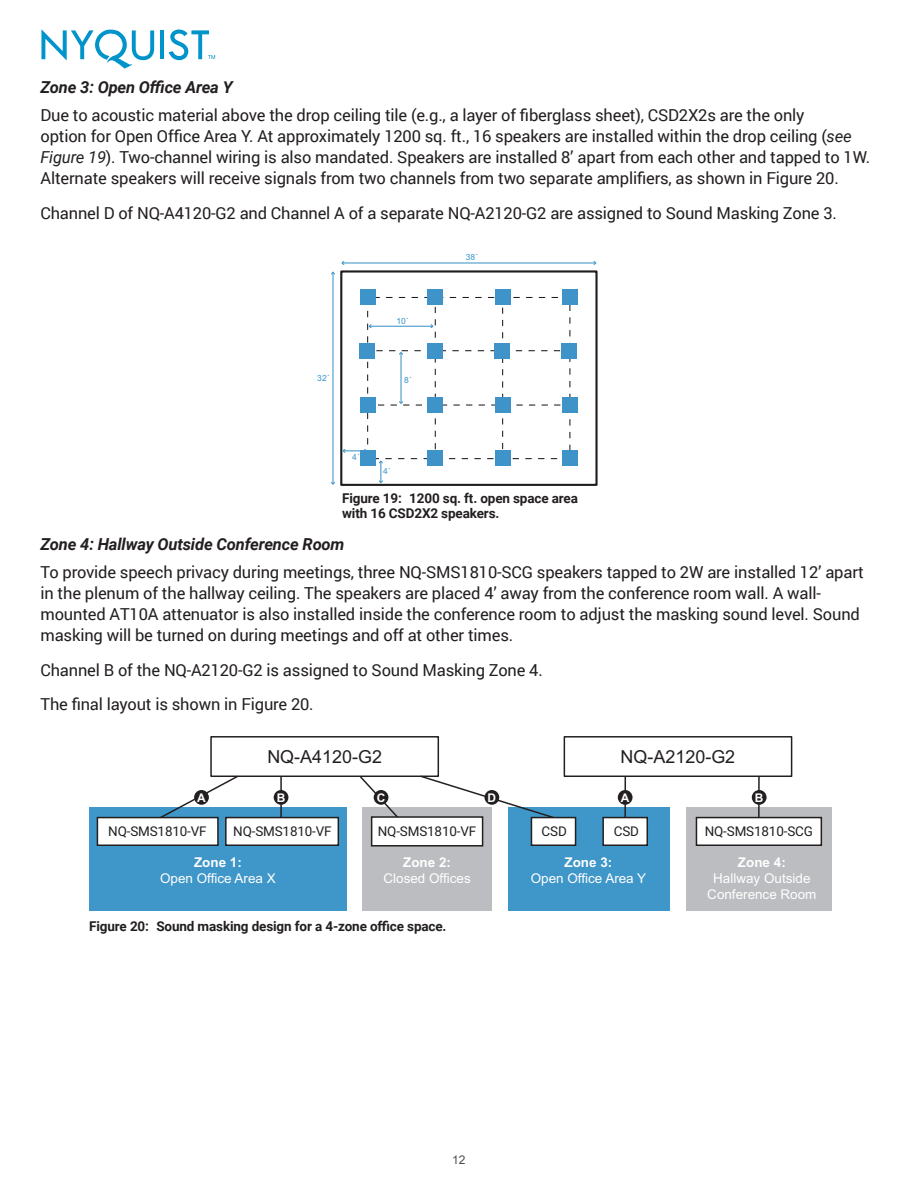
<style>
.page{position:relative;width:918px;height:1188px;background:#fff}
.page>*{position:absolute;margin:0;border:0;box-sizing:border-box;transform-origin:0 0}
.t1{font:18px "Arial";color:#231f20}
.t2{font:16.5px/21px "Roboto";letter-spacing:-.01em;color:#231f20}
.Heading_3{font:italic 700 16.5px "Roboto";letter-spacing:-.01em;color:#231f20}
.t3{font:700 13.5px/15px "Roboto";letter-spacing:-.01em;color:#231f20}
.t4{font:13.5px/16.2px "Arial";color:#fff;text-align:center}
.t5{font:13.5px "Roboto";letter-spacing:-.01em;color:#231f20}
.t6{font:700 12px "Arial";color:#fff}
.t7{font:12px "Arial";color:#4b4c4d}
.t8{font:8.55px "Arial";color:#3795cb}
.s1{font-style:italic}
.s2{font-weight:700}
</style>
<div class="page">
<hr style="left:160px;top:30px;width:4px;height:29px;background:#0094ca">
<svg style="left:41px;top:29px;width:113px;height:40px"></svg>
<svg style="left:169px;top:30px;width:46px;height:30px"></svg>
<div style="left:340px;top:270px;width:258px;height:216px;border:2px solid #211d1e"></div>
<hr style="left:332px;top:273px;width:2px;height:211px;background:#3e94c8">
<svg style="left:331px;top:271px;width:4px;height:4px"></svg>
<hr style="left:343px;top:262px;width:252px;height:2px;background:#3e94c8">
<svg style="left:593px;top:261px;width:4px;height:4px"></svg>
<svg style="left:341px;top:261px;width:4px;height:4px"></svg>
<div style="left:562px;top:398px;width:15px;height:15px;background:#3e94c8"></div>
<div style="left:562px;top:451px;width:15px;height:15px;background:#3e94c8"></div>
<div style="left:562px;top:343px;width:15px;height:15px;background:#3e94c8"></div>
<div style="left:495px;top:290px;width:15px;height:15px;background:#3e94c8"></div>
<div style="left:428px;top:290px;width:15px;height:15px;background:#3e94c8"></div>
<div style="left:562px;top:290px;width:15px;height:15px;background:#3e94c8"></div>
<div style="left:360px;top:290px;width:15px;height:15px;background:#3e94c8"></div>
<svg style="left:342px;top:307px;width:228px;height:176px"></svg>
<div style="left:686px;top:808px;width:146px;height:103px;background:#bcbdc0"></div>
<div style="left:362px;top:808px;width:130px;height:103px;background:#bcbdc0"></div>
<div style="left:508px;top:808px;width:161px;height:103px;background:#3e96c9"></div>
<div style="left:89px;top:808px;width:257px;height:103px;background:#3e96c9"></div>
<div style="left:97px;top:817px;width:122px;height:29px;background:#fff;border:1px solid #231f20"></div>
<svg style="left:159px;top:774px;width:601px;height:73px"></svg>
<div style="left:564px;top:737px;width:228px;height:39px;background:#fff"></div>
<div style="left:564px;top:736px;width:228px;height:41px;border:1px solid #231f20"></div>
<div style="left:696px;top:817px;width:126px;height:29px;background:#fff;border:1px solid #231f20"></div>
<div style="left:371px;top:816px;width:112px;height:31px;background:#fff;border:1px solid #231f20"></div>
<div style="left:531px;top:817px;width:45px;height:29px;background:#fff;border:1px solid #231f20"></div>
<div style="left:602px;top:817px;width:46px;height:29px;background:#fff;border:1px solid #231f20"></div>
<div style="left:210px;top:736px;width:229px;height:41px;border:1px solid #231f20"></div>
<div style="left:194px;top:790px;width:15px;height:15px;background:#231f20;border-radius:50%"></div>
<div style="left:618px;top:790px;width:15px;height:15px;background:#231f20;border-radius:50%"></div>
<div style="left:274px;top:790px;width:14px;height:15px;background:#231f20;border-radius:50%"></div>
<div style="left:374px;top:790px;width:14px;height:15px;background:#231f20;border-radius:50%"></div>
<div style="left:484px;top:790px;width:15px;height:15px;background:#231f20;border-radius:50%"></div>
<div style="left:752px;top:790px;width:15px;height:15px;background:#231f20;border-radius:50%"></div>
<p class="Heading_3" style="left:40px;top:76px;width:194px">Zone 3: Open Office Area Y</p>
<p class="t2" style="left:40px;top:104px;width:831px">Due to acoustic material above the drop ceiling tile (e.g., a layer of fiberglass sheet), CSD2X2s are the only<br>option for Open Office Area Y. At approximately 1200 sq. ft., 16 speakers are installed within the drop ceiling (<span class="s1">see Figure 19</span>). Two-channel wiring is also mandated. Speakers are installed 8’ apart from each other and tapped to 1W.<br>Alternate speakers will receive signals from two channels from two separate amplifiers, as shown in Figure 20.</p>
<p class="t2" style="left:40px;top:202px;width:798px">Channel D of NQ-A4120-G2 and Channel A of a separate NQ-A2120-G2 are assigned to Sound Masking Zone 3.</p>
<p class="t8" style="left:317px;top:372px;width:14px">32´</p>
<p class="t8" style="left:396px;top:315px;width:14px">10´</p>
<p class="t8" style="left:404px;top:374px;width:9px">8´</p>
<p class="t8" style="left:466px;top:251px;width:14px">38´</p>
<p class="t8" style="left:352px;top:451px;width:9px">4´</p>
<p class="t8" style="left:383px;top:465px;width:9px">4´</p>
<p class="t3" style="left:342px;top:490px;width:237px">Figure 19: 1200 sq. ft. open space area with 16 CSD2X2 speakers.</p>
<p class="Heading_3" style="left:40px;top:533px;width:306px">Zone 4: Hallway Outside Conference Room</p>
<p class="t2" style="left:40px;top:561px;width:825px">To provide speech privacy during meetings, three NQ-SMS1810-SCG speakers tapped to 2W are installed 12’ apart in the plenum of the hallway ceiling. The speakers are placed 4’ away from the conference room wall. A wall&shy;mounted AT10A attenuator is also installed inside the conference room to adjust the masking sound level. Sound masking will be turned on during meetings and off at other times.</p>
<p class="t2" style="left:40px;top:659px;width:504px">Channel B of the NQ-A2120-G2 is assigned to Sound Masking Zone 4.</p>
<p class="t2" style="left:40px;top:693px;width:275px">The final layout is shown in Figure 20.</p>
<p class="t1" style="left:267px;top:745px;width:116px">NQ-A4120-G2</p>
<p class="t1" style="left:621px;top:744px;width:116px">NQ-A2120-G2</p>
<p class="t6" style="left:197px;top:789px;width:10px">A</p>
<p class="t6" style="left:277px;top:789px;width:10px">B</p>
<p class="t6" style="left:377px;top:789px;width:10px">C</p>
<p class="t6" style="left:488px;top:789px;width:10px">D</p>
<p class="t6" style="left:621px;top:789px;width:10px">A</p>
<p class="t6" style="left:755px;top:789px;width:10px">B</p>
<p class="t5" style="left:108px;top:827px;width:100px">NQ-SMS1810-VF</p>
<p class="t5" style="left:233px;top:827px;width:100px">NQ-SMS1810-VF</p>
<p class="t5" style="left:542px;top:827px;width:27px">CSD</p>
<p class="t5" style="left:614px;top:827px;width:27px">CSD</p>
<p class="t4" style="left:160px;top:854px;width:117px"><span class="s2">Zone 1:<br></span>Open Office Area X</p>
<p class="t5" style="left:378px;top:827px;width:100px">NQ-SMS1810-VF</p>
<p class="t5" style="left:705px;top:827px;width:110px">NQ-SMS1810-SCG</p>
<p class="t4" style="left:384px;top:854px;width:89px"><span class="s2">Zone 2:<br></span>Closed Offices</p>
<p class="t4" style="left:531px;top:854px;width:117px"><span class="s2">Zone 3:<br></span>Open Office Area Y</p>
<p class="t4" style="left:707px;top:854px;width:111px"><span class="s2">Zone 4:<br></span>Hallway Outside<br>Conference Room</p>
<p class="t3" style="left:89px;top:918px;width:359px">Figure 20: Sound masking design for a 4-zone office space.</p>
<p class="t7" style="left:452px;top:1151px;width:15px">12</p>
</div>
